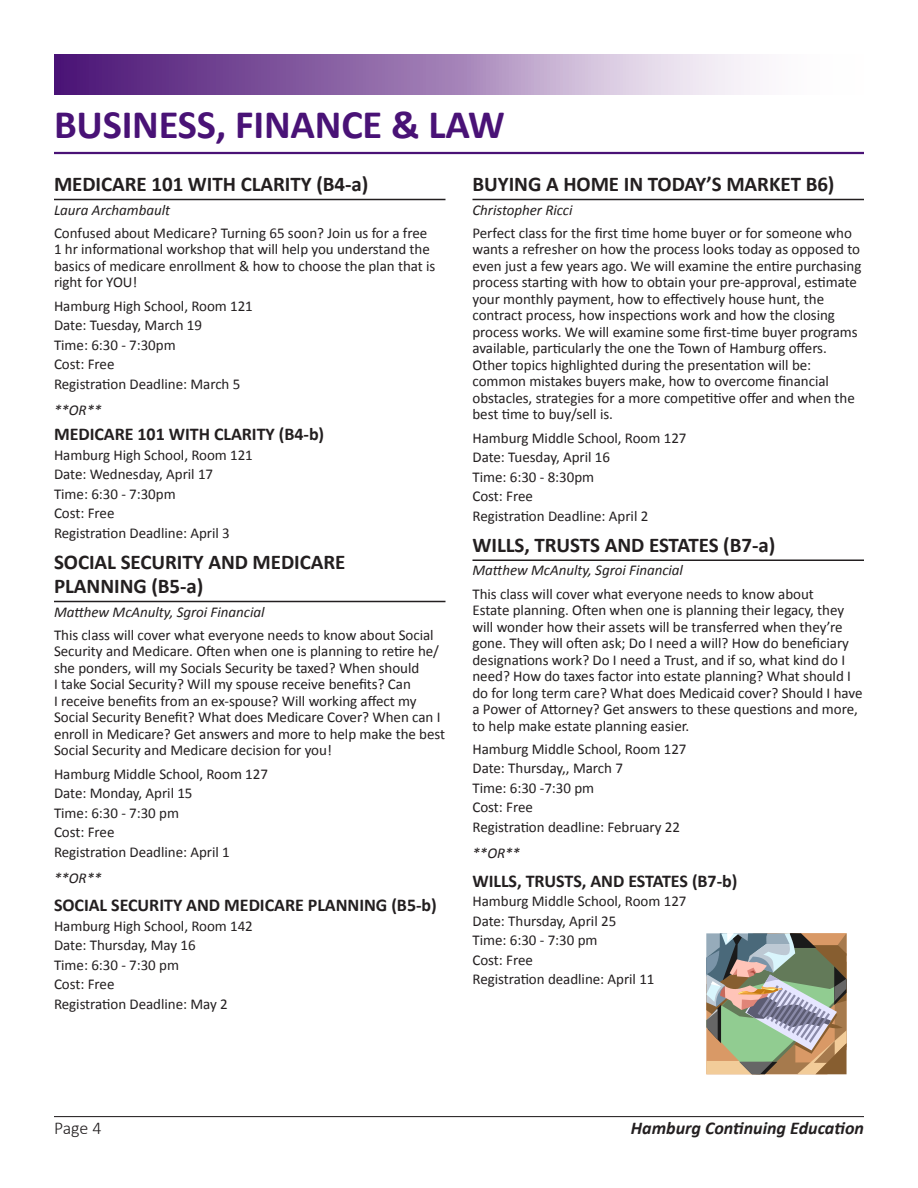
<style>
.page{position:relative;width:918px;height:1188px;background:#fff}
.page>*{position:absolute;margin:0;border:0;box-sizing:border-box;transform-origin:0 0}
.Program_Name{font:700 40.5px "Calibri";letter-spacing:-.005em;color:#491276}
.Course_name{font:700 21px/24px "Calibri";letter-spacing:-.005em;color:#231f20}
.Course_name_2{font:700 18px "Calibri";letter-spacing:-.005em;color:#231f20}
.t1{font:italic 700 18px "Calibri";color:#231f20}
.t2{font:300 18px "Calibri";color:#231f20}
.text_-_10_11{font:15px/16.5px "Calibri";letter-spacing:-.005em;color:#231f20}
.location_date_cost{font:15px "Calibri";letter-spacing:-.005em;color:#231f20}
.Instructor{font:italic 15px "Calibri";letter-spacing:-.005em;color:#231f20}
.location_date_cost-2{font:italic 15px "Calibri";color:#231f20}
</style>
<div class="page">
<hr style="left:54px;top:1116px;width:810px;height:1px;background:#231f20">
<div style="left:54px;top:54px;width:810px;height:40px;background:linear-gradient(to right,#470c72,#fff)"></div>
<hr style="left:54px;top:152px;width:810px;height:2px;background:#491276">
<hr style="left:54px;top:199px;width:392px;height:1px;background:#231f20">
<hr style="left:54px;top:601px;width:392px;height:1px;background:#231f20">
<hr style="left:472px;top:199px;width:392px;height:1px;background:#231f20">
<hr style="left:472px;top:560px;width:392px;height:1px;background:#231f20">
<svg style="left:706px;top:933px;width:141px;height:141px;background:#999883"></svg>
<p class="Program_Name" style="left:54px;top:99px;width:452px">BUSINESS, FINANCE &amp; LAW</p>
<p class="Course_name" style="left:54px;top:172px;width:316px">MEDICARE 101 WITH CLARITY (B4-a)</p>
<p class="Instructor" style="left:54px;top:199px;width:118px">Laura Archambault</p>
<p class="text_-_10_11" style="left:54px;top:225px;width:383px">Confused about Medicare? Turning 65 soon? Join us for a free 1 hr informational workshop that will help you understand the basics of medicare enrollment &amp; how to choose the plan that is right for YOU!</p>
<p class="location_date_cost" style="left:54px;top:296px;width:200px">Hamburg High School, Room 121</p>
<p class="location_date_cost" style="left:54px;top:316px;width:150px">Date: Tuesday, March 19</p>
<p class="location_date_cost" style="left:54px;top:335px;width:123px">Time: 6:30 - 7:30pm</p>
<p class="location_date_cost" style="left:54px;top:355px;width:62px">Cost: Free</p>
<p class="location_date_cost" style="left:54px;top:374px;width:188px">Registration Deadline: March 5</p>
<p class="location_date_cost-2" style="left:54px;top:400px;width:49px">**OR**</p>
<p class="Course_name_2" style="left:54px;top:423px;width:272px">MEDICARE 101 WITH CLARITY (B4-b)</p>
<p class="location_date_cost" style="left:54px;top:445px;width:200px">Hamburg High School, Room 121</p>
<p class="location_date_cost" style="left:54px;top:465px;width:161px">Date: Wednesday, April 17</p>
<p class="location_date_cost" style="left:54px;top:484px;width:123px">Time: 6:30 - 7:30pm</p>
<p class="location_date_cost" style="left:54px;top:504px;width:62px">Cost: Free</p>
<p class="location_date_cost" style="left:54px;top:523px;width:177px">Registration Deadline: April 3</p>
<p class="Course_name" style="left:54px;top:550px;width:293px">SOCIAL SECURITY AND MEDICARE<br>PLANNING (B5-a)</p>
<p class="Instructor" style="left:54px;top:601px;width:212px">Matthew McAnulty, Sgroi Financial</p>
<p class="text_-_10_11" style="left:54px;top:627px;width:393px">This class will cover what everyone needs to know about Social Security and Medicare. Often when one is planning to retire he/ she ponders, will my Socials Security be taxed? When should<br>I take Social Security? Will my spouse receive benefits? Can<br>I receive benefits from an ex-spouse? Will working affect my Social Security Benefit? What does Medicare Cover? When can I enroll in Medicare? Get answers and more to help make the best Social Security and Medicare decision for you!</p>
<p class="location_date_cost" style="left:54px;top:764px;width:216px">Hamburg Middle School, Room 127</p>
<p class="location_date_cost" style="left:54px;top:784px;width:140px">Date: Monday, April 15</p>
<p class="location_date_cost" style="left:54px;top:803px;width:127px">Time: 6:30 - 7:30 pm</p>
<p class="location_date_cost" style="left:54px;top:823px;width:62px">Cost: Free</p>
<p class="location_date_cost" style="left:54px;top:842px;width:177px">Registration Deadline: April 1</p>
<p class="location_date_cost-2" style="left:54px;top:868px;width:49px">**OR**</p>
<p class="Course_name_2" style="left:54px;top:894px;width:384px">SOCIAL SECURITY AND MEDICARE PLANNING (B5-b)</p>
<p class="location_date_cost" style="left:54px;top:916px;width:200px">Hamburg High School, Room 142</p>
<p class="location_date_cost" style="left:54px;top:936px;width:143px">Date: Thursday, May 16</p>
<p class="location_date_cost" style="left:54px;top:955px;width:127px">Time: 6:30 - 7:30 pm</p>
<p class="location_date_cost" style="left:54px;top:975px;width:62px">Cost: Free</p>
<p class="location_date_cost" style="left:54px;top:994px;width:175px">Registration Deadline: May 2</p>
<p class="Course_name" style="left:472px;top:172px;width:364px">BUYING A HOME IN TODAY’S MARKET B6)</p>
<p class="Instructor" style="left:472px;top:199px;width:102px">Christopher Ricci</p>
<p class="text_-_10_11" style="left:472px;top:225px;width:391px">Perfect class for the first time home buyer or for someone who wants a refresher on how the process looks today as opposed to even just a few years ago. We will examine the entire purchasing process starting with how to obtain your pre-approval, estimate your monthly payment, how to effectively house hunt, the contract process, how inspections work and how the closing process works. We will examine some first-time buyer programs available, particularly the one the Town of Hamburg offers.<br>Other topics highlighted during the presentation will be: common mistakes buyers make, how to overcome financial obstacles, strategies for a more competitive offer and when the best time to buy/sell is.</p>
<p class="location_date_cost" style="left:472px;top:428px;width:216px">Hamburg Middle School, Room 127</p>
<p class="location_date_cost" style="left:472px;top:448px;width:139px">Date: Tuesday, April 16</p>
<p class="location_date_cost" style="left:472px;top:467px;width:123px">Time: 6:30 - 8:30pm</p>
<p class="location_date_cost" style="left:472px;top:487px;width:62px">Cost: Free</p>
<p class="location_date_cost" style="left:472px;top:506px;width:177px">Registration Deadline: April 2</p>
<p class="Course_name" style="left:472px;top:533px;width:304px">WILLS, TRUSTS AND ESTATES (B7-a)</p>
<p class="Instructor" style="left:472px;top:560px;width:212px">Matthew McAnulty, Sgroi Financial</p>
<p class="text_-_10_11" style="left:472px;top:585px;width:392px">This class will cover what everyone needs to know about<br>Estate planning. Often when one is planning their legacy, they will wonder how their assets will be transferred when they’re gone. They will often ask; Do I need a will? How do beneficiary designations work? Do I need a Trust, and if so, what kind do I need? How do taxes factor into estate planning? What should I do for long term care? What does Medicaid cover? Should I have a Power of Attorney? Get answers to these questions and more, to help make estate planning easier.</p>
<p class="location_date_cost" style="left:472px;top:739px;width:216px">Hamburg Middle School, Room 127</p>
<p class="location_date_cost" style="left:472px;top:759px;width:152px">Date: Thursday,, March 7</p>
<p class="location_date_cost" style="left:472px;top:778px;width:123px">Time: 6:30 -7:30 pm</p>
<p class="location_date_cost" style="left:472px;top:798px;width:62px">Cost: Free</p>
<p class="location_date_cost" style="left:472px;top:817px;width:209px">Registration deadline: February 22</p>
<p class="location_date_cost-2" style="left:472px;top:843px;width:49px">**OR**</p>
<p class="Course_name_2" style="left:472px;top:869px;width:266px">WILLS, TRUSTS, AND ESTATES (B7-b)</p>
<p class="location_date_cost" style="left:472px;top:892px;width:216px">Hamburg Middle School, Room 127</p>
<p class="location_date_cost" style="left:472px;top:911px;width:145px">Date: Thursday, April 25</p>
<p class="location_date_cost" style="left:472px;top:931px;width:127px">Time: 6:30 - 7:30 pm</p>
<p class="location_date_cost" style="left:472px;top:950px;width:62px">Cost: Free</p>
<p class="location_date_cost" style="left:472px;top:970px;width:184px">Registration deadline: April 11</p>
<p class="t2" style="left:54px;top:1117px;width:49px">Page 4</p>
<p class="t1" style="left:631px;top:1117px;width:235px">Hamburg Continuing Education</p>
</div>
